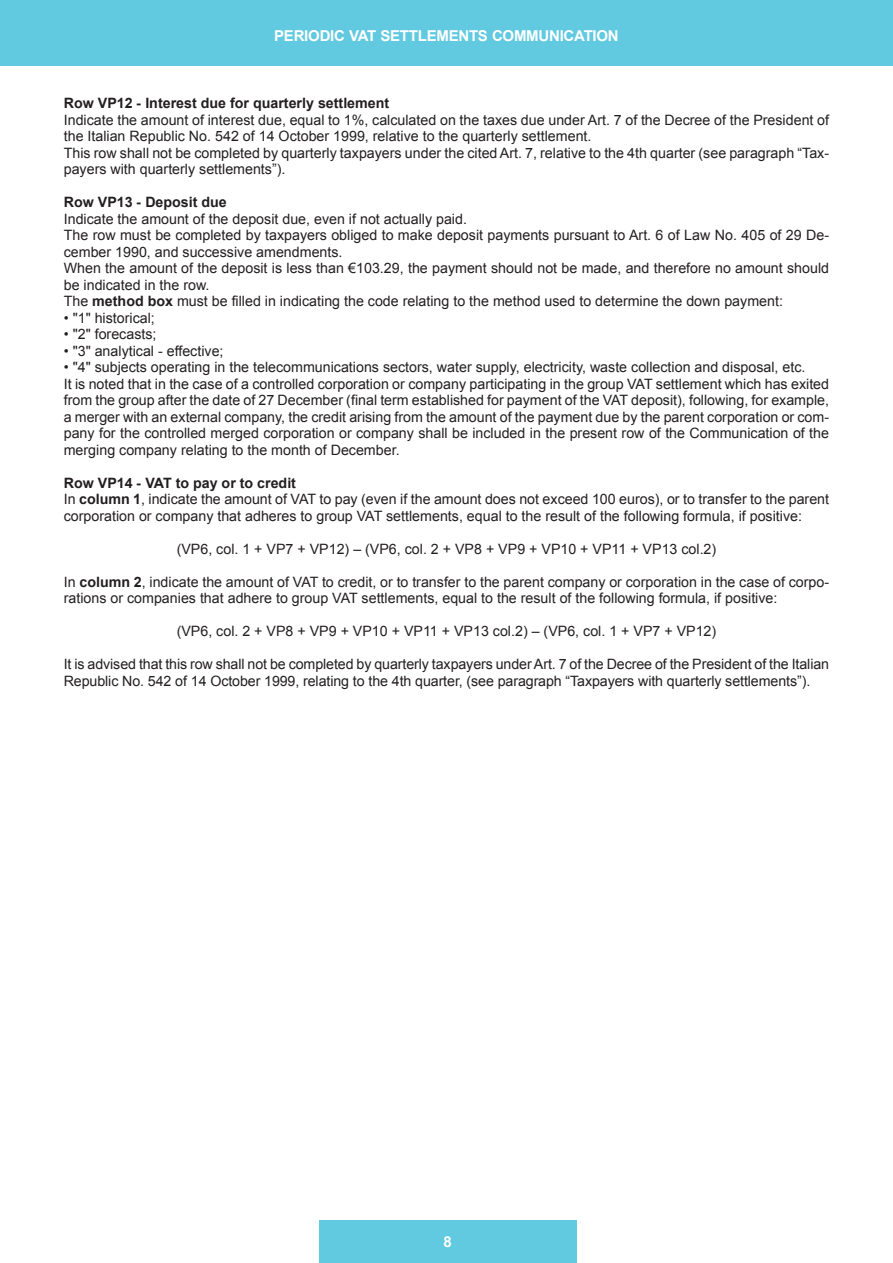
<style>
.page{position:relative;width:893px;height:1263px;background:#fff}
.page>*{position:absolute;margin:0;border:0;box-sizing:border-box;transform-origin:0 0}
.t1{font:700 15px "Arial";letter-spacing:-.015em;color:#fff}
.t2{font:14.25px/16.5px "Arial";color:#231f20}
.t3{font:700 14.25px "Arial";color:#231f20}
.s1{font-weight:700}
</style>
<div class="page">
<div style="left:319px;top:1220px;width:257px;height:43px;background:#61cae0"></div>
<div style="left:0;top:0;width:893px;height:66px;background:#61cae0"></div>
<p class="t1" style="left:274px;top:27px;width:346px">PERIODIC VAT SETTLEMENTS COMMUNICATION</p>
<p class="t3" style="left:64px;top:95px;width:327px">Row VP12 - Interest due for quarterly settlement</p>
<p class="t2" style="left:64px;top:111px;width:767px">Indicate the amount of interest due, equal to 1%, calculated on the taxes due under Art. 7 of the Decree of the President of the Italian Republic No. 542 of 14 October 1999, relative to the quarterly settlement.<br>This row shall not be completed by quarterly taxpayers under the cited Art. 7, relative to the 4th quarter (see paragraph “Tax&shy;payers with quarterly settlements”).</p>
<p class="t3" style="left:64px;top:194px;width:165px">Row VP13 - Deposit due</p>
<p class="t2" style="left:64px;top:210px;width:767px">Indicate the amount of the deposit due, even if not actually paid.<br>The row must be completed by taxpayers obliged to make deposit payments pursuant to Art. 6 of Law No. 405 of 29 De&shy;cember 1990, and successive amendments.<br>When the amount of the deposit is less than €103.29, the payment should not be made, and therefore no amount should be indicated in the row.<br>The <span class="s1">method box</span> must be filled in indicating the code relating to the method used to determine the down payment:</p>
<p class="t2" style="left:64px;top:309px;width:93px">• "1" historical;</p>
<p class="t2" style="left:64px;top:326px;width:94px">• "2" forecasts;</p>
<p class="t2" style="left:64px;top:342px;width:161px">• "3" analytical - effective;</p>
<p class="t2" style="left:64px;top:359px;width:767px">• "4" subjects operating in the telecommunications sectors, water supply, electricity, waste collection and disposal, etc.<br>It is noted that in the case of a controlled corporation or company participating in the group VAT settlement which has exited from the group after the date of 27 December (final term established for payment of the VAT deposit), following, for example, a merger with an external company, the credit arising from the amount of the payment due by the parent corporation or com&shy;pany for the controlled merged corporation or company shall be included in the present row of the Communication of the merging company relating to the month of December.</p>
<p class="t2" style="left:64px;top:474px;width:767px"><span class="s1">Row VP14 - VAT to pay or to credit<br></span>In <span class="s1">column 1</span>, indicate the amount of VAT to pay (even if the amount does not exceed 100 euros), or to transfer to the parent corporation or company that adheres to group VAT settlements, equal to the result of the following formula, if positive:</p>
<p class="t2" style="left:177px;top:540px;width:541px">(VP6, col. 1 + VP7 + VP12) – (VP6, col. 2 + VP8 + VP9 + VP10 + VP11 + VP13 col.2)</p>
<p class="t2" style="left:64px;top:573px;width:767px">In <span class="s1">column 2</span>, indicate the amount of VAT to credit, or to transfer to the parent company or corporation in the case of corpo&shy;rations or companies that adhere to group VAT settlements, equal to the result of the following formula, if positive:</p>
<p class="t2" style="left:177px;top:623px;width:541px">(VP6, col. 2 + VP8 + VP9 + VP10 + VP11 + VP13 col.2) – (VP6, col. 1 + VP7 + VP12)</p>
<p class="t2" style="left:64px;top:656px;width:767px">It is advised that this row shall not be completed by quarterly taxpayers under Art. 7 of the Decree of the President of the Italian<br>Republic No. 542 of 14 October 1999, relating to the 4th quarter, (see paragraph “Taxpayers with quarterly settlements”).</p>
<p class="t1" style="left:443px;top:1233px;width:10px">8</p>
</div>
